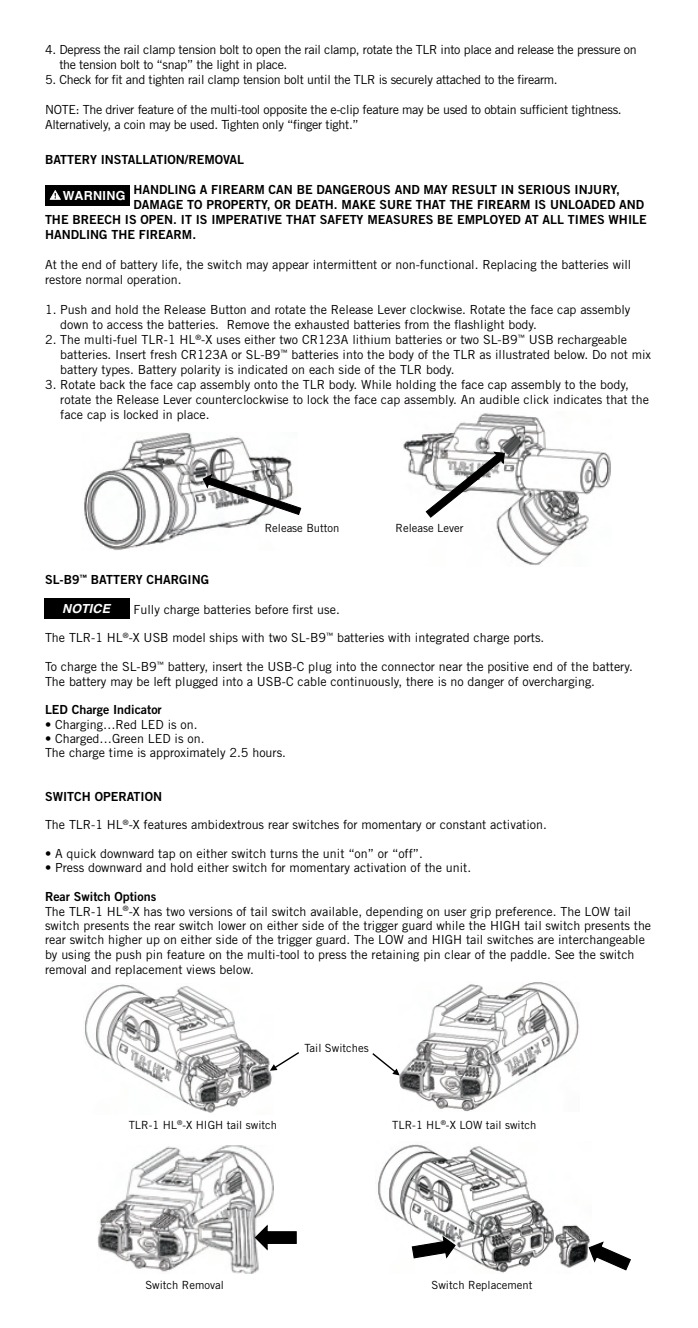
<style>
.page{position:relative;width:698px;height:1328px;background:#fff}
.page>*{position:absolute;margin:0;border:0;box-sizing:border-box;transform-origin:0 0}
.WARNING_BODY{font:12.5px/15px "Trade Gothic LT Std";color:#000}
.registered_rademarks{font:12.5px/14.5px "Trade Gothic LT Std";color:#000}
.WARNING_BODY-2{font:12.5px/15px "Trade Gothic LT Std";letter-spacing:-.025em;color:#000}
.WARNING_BODY-3{font:12.5px "Trade Gothic LT Std Bd 2";color:#000}
.registered_rademarks-2{font:12.5px "Trade Gothic LT Std Bd 2";color:#000}
.t1{font:700 12.5px "Helvetica";letter-spacing:.03em;color:#fff}
.t2{font:italic 700 12.5px "Helvetica";letter-spacing:.025em;color:#fff}
.diagram_labels{font:11.25px "Trade Gothic LT Std";color:#000}
</style>
<div class="page">
<img style="left:378px;top:1144px;width:212px;height:129px">
<img style="left:98px;top:1145px;width:175px;height:128px">
<img style="left:85px;top:984px;width:188px;height:129px">
<svg style="left:270px;top:1050px;width:29px;height:20px"></svg>
<svg style="left:254px;top:1223px;width:43px;height:28px"></svg>
<svg style="left:587px;top:1240px;width:44px;height:31px"></svg>
<svg style="left:411px;top:1235px;width:45px;height:25px"></svg>
<img style="left:398px;top:982px;width:181px;height:129px">
<svg style="left:372px;top:1051px;width:27px;height:24px"></svg>
<div style="left:45px;top:185px;width:85px;height:21px;background:#000"></div>
<svg style="left:50px;top:190px;width:11px;height:10px"></svg>
<div style="left:44px;top:598px;width:86px;height:21px;background:#000"></div>
<img style="left:84px;top:432px;width:208px;height:118px">
<svg style="left:203px;top:474px;width:98px;height:41px"></svg>
<img style="left:403px;top:413px;width:208px;height:153px">
<svg style="left:426px;top:452px;width:78px;height:65px"></svg>
<p class="WARNING_BODY-2" style="left:59px;top:42px;width:579px;text-indent:-14px">4. Depress the rail clamp tension bolt to open the rail clamp, rotate the TLR into place and release the pressure on the tension bolt to “snap” the light in place.</p>
<p class="WARNING_BODY-2" style="left:45px;top:72px;width:514px">5. Check for fit and tighten rail clamp tension bolt until the TLR is securely attached to the firearm.</p>
<p class="WARNING_BODY-2" style="left:45px;top:102px;width:578px">NOTE: The driver feature of the multi-tool opposite the e-clip feature may be used to obtain sufficient tightness.<br>Alternatively, a coin may be used. Tighten only “finger tight.”</p>
<p class="WARNING_BODY-3" style="left:45px;top:152px;width:201px">BATTERY INSTALLATION/REMOVAL</p>
<p class="WARNING_BODY-3" style="left:133px;top:182px;width:488px">HANDLING A FIREARM CAN BE DANGEROUS AND MAY RESULT IN SERIOUS INJURY,</p>
<p class="WARNING_BODY-3" style="left:133px;top:197px;width:512px">DAMAGE TO PROPERTY, OR DEATH. MAKE SURE THAT THE FIREARM IS UNLOADED AND</p>
<p class="WARNING_BODY-3" style="left:45px;top:212px;width:603px">THE BREECH IS OPEN. IT IS IMPERATIVE THAT SAFETY MEASURES BE EMPLOYED AT ALL TIMES WHILE</p>
<p class="WARNING_BODY-3" style="left:45px;top:227px;width:153px">HANDLING THE FIREARM.</p>
<p class="WARNING_BODY" style="left:45px;top:257px;width:588px">At the end of battery life, the switch may appear intermittent or non-functional. Replacing the batteries will restore normal operation.</p>
<p class="WARNING_BODY" style="left:60px;top:302px;width:571px;text-indent:-15px">1. Push and hold the Release Button and rotate the Release Lever clockwise. Rotate the face cap assembly down to access the batteries. Remove the exhausted batteries from the flashlight body.</p>
<p class="WARNING_BODY" style="left:60px;top:332px;width:592px;text-indent:-15px">2. The multi-fuel TLR-1 HL<sup>®</sup>-X uses either two CR123A lithium batteries or two SL-B9<sup>™</sup> USB rechargeable batteries. Insert fresh CR123A or SL-B9<sup>™</sup> batteries into the body of the TLR as illustrated below. Do not mix battery types. Battery polarity is indicated on each side of the TLR body.</p>
<p class="WARNING_BODY" style="left:60px;top:377px;width:590px;text-indent:-15px">3. Rotate back the face cap assembly onto the TLR body. While holding the face cap assembly to the body, rotate the Release Lever counterclockwise to lock the face cap assembly. An audible click indicates that the face cap is locked in place.</p>
<p class="t1" style="left:63px;top:187px;width:64px">WARNING</p>
<p class="diagram_labels" style="left:265px;top:521px;width:76px">Release Button</p>
<p class="diagram_labels" style="left:395px;top:521px;width:69px">Release Lever</p>
<p class="WARNING_BODY-3" style="left:45px;top:572px;width:166px">SL-B9<sup>™</sup> BATTERY CHARGING</p>
<p class="WARNING_BODY" style="left:133px;top:601px;width:208px">Fully charge batteries before first use.</p>
<p class="WARNING_BODY" style="left:45px;top:630px;width:501px">The TLR-1 HL<sup>®</sup>-X USB model ships with two SL-B9<sup>™</sup> batteries with integrated charge ports.</p>
<p class="WARNING_BODY" style="left:45px;top:659px;width:589px">To charge the SL-B9<sup>™</sup> battery, insert the USB-C plug into the connector near the positive end of the battery.<br>The battery may be left plugged into a USB-C cable continuously, there is no danger of overcharging.</p>
<p class="WARNING_BODY-3" style="left:45px;top:702px;width:118px">LED Charge Indicator</p>
<p class="WARNING_BODY" style="left:45px;top:716px;width:154px">• Charging…Red LED is on.</p>
<p class="WARNING_BODY" style="left:45px;top:731px;width:161px">• Charged…Green LED is on.</p>
<p class="WARNING_BODY" style="left:45px;top:745px;width:242px">The charge time is approximately 2.5 hours.</p>
<p class="WARNING_BODY-3" style="left:45px;top:788px;width:119px">SWITCH OPERATION</p>
<p class="registered_rademarks" style="left:45px;top:817px;width:503px">The TLR-1 HL<sup>®</sup>-X features ambidextrous rear switches for momentary or constant activation.</p>
<p class="registered_rademarks" style="left:45px;top:846px;width:379px">• A quick downward tap on either switch turns the unit “on” or “off”.</p>
<p class="registered_rademarks" style="left:45px;top:860px;width:427px">• Press downward and hold either switch for momentary activation of the unit.</p>
<p class="registered_rademarks-2" style="left:45px;top:889px;width:113px">Rear Switch Options</p>
<p class="registered_rademarks" style="left:45px;top:903px;width:607px">The TLR-1 HL<sup>®</sup>-X has two versions of tail switch available, depending on user grip preference. The LOW tail switch presents the rear switch lower on either side of the trigger guard while the HIGH tail switch presents the rear switch higher up on either side of the trigger guard. The LOW and HIGH tail switches are interchangeable by using the push pin feature on the multi-tool to press the retaining pin clear of the paddle. See the switch removal and replacement views below.</p>
<p class="t2" style="left:62px;top:601px;width:50px">NOTICE</p>
<p class="diagram_labels" style="left:304px;top:1041px;width:66px">Tail Switches</p>
<p class="diagram_labels" style="left:129px;top:1118px;width:150px">TLR-1 HL<sup>®</sup>-X HIGH tail switch</p>
<p class="diagram_labels" style="left:392px;top:1118px;width:145px">TLR-1 HL<sup>®</sup>-X LOW tail switch</p>
<p class="diagram_labels" style="left:145px;top:1277px;width:80px">Switch Removal</p>
<p class="diagram_labels" style="left:431px;top:1277px;width:102px">Switch Replacement</p>
</div>
